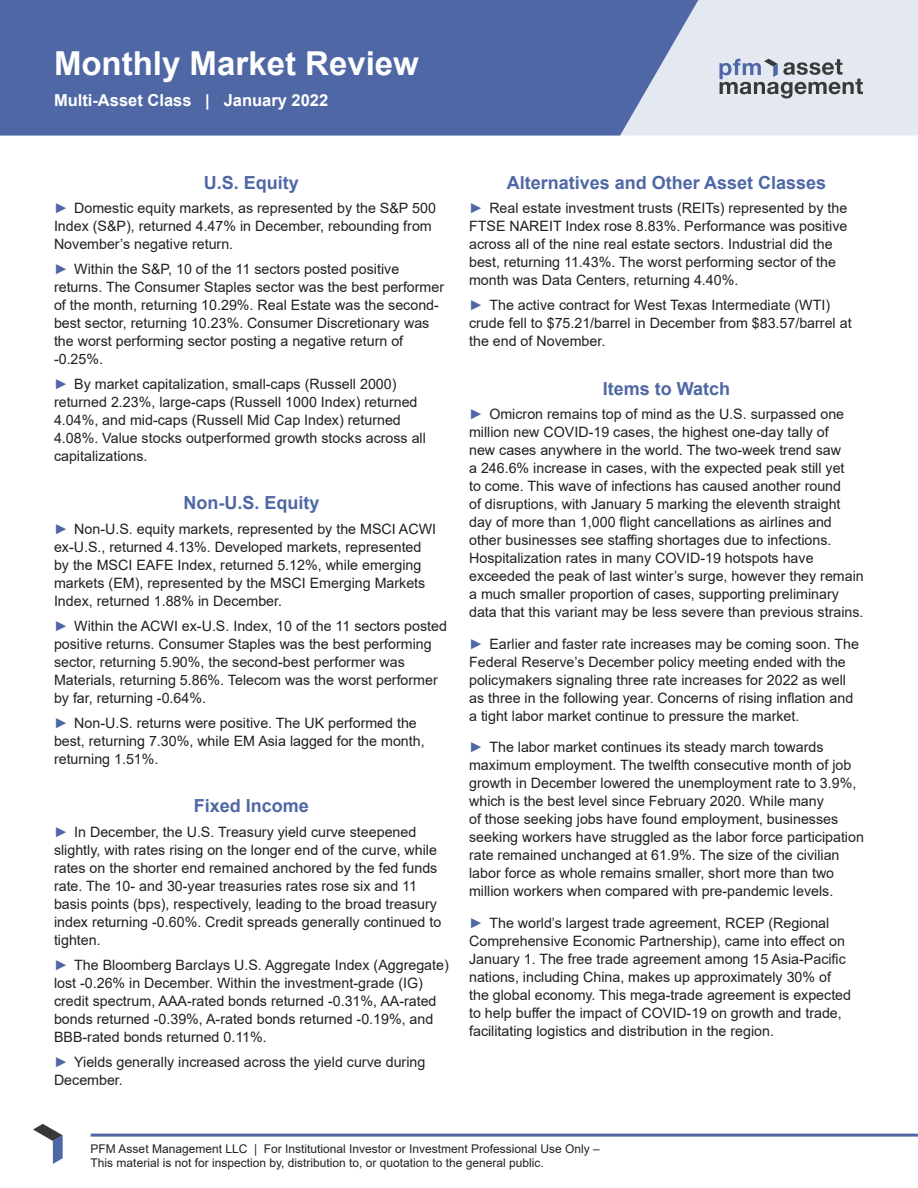
<style>
.page{position:relative;width:918px;height:1188px;background:#fff}
.page>*{position:absolute;margin:0;border:0;box-sizing:border-box;transform-origin:0 0}
.t1{font:700 33px "Arial";color:#fff}
.Section_Header{font:700 18px "Arial";color:#4f67a5}
.t2{font:700 16.5px "Arial";color:#fff}
.t3{font:14.25px/18px "Arial";color:#231f20}
.t4{font:12px/14.4px "Arial";color:#231f20}
.s1{color:#4f67a5}
</style>
<div class="page">
<div style="left:717px;top:0;width:201px;height:136px;background:#e4e8f1"></div>
<svg style="left:0;top:0;width:717px;height:136px;fill:#4f67a5"></svg>
<svg style="left:719px;top:59px;width:144px;height:39px"></svg>
<hr style="left:92px;top:1134px;width:826px;height:3px;background:#4f67a5">
<svg style="left:33px;top:1124px;width:30px;height:40px"></svg>
<p class="t1" style="left:54px;top:40px;width:366px">Monthly Market Review</p>
<p class="t2" style="left:54px;top:88px;width:276px">Multi-Asset Class | January 2022</p>
<p class="Section_Header" style="left:204px;top:170px;width:97px">U.S. Equity</p>
<p class="t3" style="left:54px;top:199px;width:383px"><span class="s1">►</span> Domestic equity markets, as represented by the S&amp;P 500<br>Index (S&amp;P), returned 4.47% in December, rebounding from<br>November’s negative return.</p>
<p class="t3" style="left:54px;top:260px;width:392px"><span class="s1">►</span> Within the S&amp;P, 10 of the 11 sectors posted positive returns. The Consumer Staples sector was the best performer of the month, returning 10.29%. Real Estate was the second&shy;best sector, returning 10.23%. Consumer Discretionary was the worst performing sector posting a negative return of -0.25%.</p>
<p class="t3" style="left:54px;top:375px;width:373px"><span class="s1">►</span> By market capitalization, small-caps (Russell 2000) returned 2.23%, large-caps (Russell 1000 Index) returned 4.04%, and mid-caps (Russell Mid Cap Index) returned 4.08%. Value stocks outperformed growth stocks across all capitalizations.</p>
<p class="Section_Header" style="left:183px;top:490px;width:138px">Non-U.S. Equity</p>
<p class="t3" style="left:54px;top:520px;width:384px"><span class="s1">►</span> Non-U.S. equity markets, represented by the MSCI ACWI ex-U.S., returned 4.13%. Developed markets, represented by the MSCI EAFE Index, returned 5.12%, while emerging markets (EM), represented by the MSCI Emerging Markets Index, returned 1.88% in December.</p>
<p class="t3" style="left:54px;top:617px;width:395px"><span class="s1">►</span> Within the ACWI ex-U.S. Index, 10 of the 11 sectors posted positive returns. Consumer Staples was the best performing sector, returning 5.90%, the second-best performer was Materials, returning 5.86%. Telecom was the worst performer by far, returning -0.64%.</p>
<p class="t3" style="left:54px;top:714px;width:372px"><span class="s1">►</span> Non-U.S. returns were positive. The UK performed the best, returning 7.30%, while EM Asia lagged for the month, returning 1.51%.</p>
<p class="Section_Header" style="left:194px;top:793px;width:117px">Fixed Income</p>
<p class="t3" style="left:54px;top:823px;width:389px"><span class="s1">►</span> In December, the U.S. Treasury yield curve steepened slightly, with rates rising on the longer end of the curve, while rates on the shorter end remained anchored by the fed funds rate. The 10- and 30-year treasuries rates rose six and 11 basis points (bps), respectively, leading to the broad treasury index returning -0.60%. Credit spreads generally continued to tighten.</p>
<p class="t3" style="left:54px;top:956px;width:396px"><span class="s1">►</span> The Bloomberg Barclays U.S. Aggregate Index (Aggregate) lost -0.26% in December. Within the investment-grade (IG) credit spectrum, AAA-rated bonds returned -0.31%, AA-rated bonds returned -0.39%, A-rated bonds returned -0.19%, and BBB-rated bonds returned 0.11%.</p>
<p class="t3" style="left:54px;top:1052px;width:373px"><span class="s1">►</span> Yields generally increased across the yield curve during<br>December.</p>
<p class="Section_Header" style="left:507px;top:170px;width:321px">Alternatives and Other Asset Classes</p>
<p class="t3" style="left:469px;top:199px;width:380px"><span class="s1">►</span> Real estate investment trusts (REITs) represented by the FTSE NAREIT Index rose 8.83%. Performance was positive across all of the nine real estate sectors. Industrial did the best, returning 11.43%. The worst performing sector of the month was Data Centers, returning 4.40%.</p>
<p class="t3" style="left:469px;top:296px;width:384px"><span class="s1">►</span> The active contract for West Texas Intermediate (WTI) crude fell to $75.21/barrel in December from $83.57/barrel at the end of November.</p>
<p class="Section_Header" style="left:603px;top:376px;width:129px">Items to Watch</p>
<p class="t3" style="left:469px;top:405px;width:396px"><span class="s1">►</span> Omicron remains top of mind as the U.S. surpassed one million new COVID-19 cases, the highest one-day tally of<br>new cases anywhere in the world. The two-week trend saw<br>a 246.6% increase in cases, with the expected peak still yet<br>to come. This wave of infections has caused another round<br>of disruptions, with January 5 marking the eleventh straight day of more than 1,000 flight cancellations as airlines and other businesses see staffing shortages due to infections.<br>Hospitalization rates in many COVID-19 hotspots have exceeded the peak of last winter’s surge, however they remain a much smaller proportion of cases, supporting preliminary data that this variant may be less severe than previous strains.</p>
<p class="t3" style="left:469px;top:635px;width:391px"><span class="s1">►</span> Earlier and faster rate increases may be coming soon. The Federal Reserve’s December policy meeting ended with the policymakers signaling three rate increases for 2022 as well as three in the following year. Concerns of rising inflation and a tight labor market continue to pressure the market.</p>
<p class="t3" style="left:469px;top:738px;width:396px"><span class="s1">►</span> The labor market continues its steady march towards maximum employment. The twelfth consecutive month of job growth in December lowered the unemployment rate to 3.9%, which is the best level since February 2020. While many<br>of those seeking jobs have found employment, businesses seeking workers have struggled as the labor force participation rate remained unchanged at 61.9%. The size of the civilian labor force as whole remains smaller, short more than two million workers when compared with pre-pandemic levels.</p>
<p class="t3" style="left:469px;top:914px;width:384px"><span class="s1">►</span> The world’s largest trade agreement, RCEP (Regional Comprehensive Economic Partnership), came into effect on January 1. The free trade agreement among 15 Asia-Pacific nations, including China, makes up approximately 30% of the global economy. This mega-trade agreement is expected to help buffer the impact of COVID-19 on growth and trade, facilitating logistics and distribution in the region.</p>
<p class="t4" style="left:91px;top:1141px;width:511px">PFM Asset Management LLC | For Institutional Investor or Investment Professional Use Only –<br>This material is not for inspection by, distribution to, or quotation to the general public.</p>
</div>
